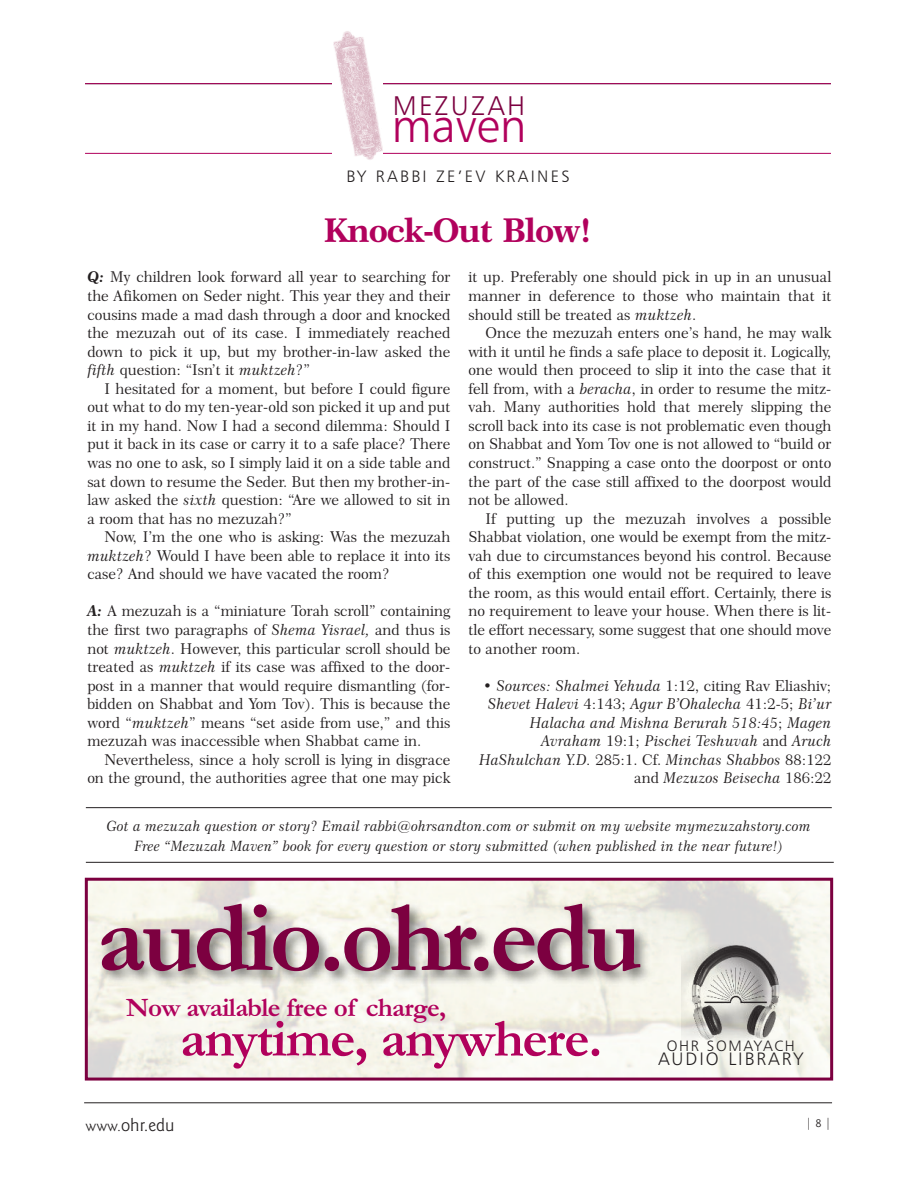
<style>
.page{position:relative;width:918px;height:1188px;background:#fff}
.page>*{position:absolute;margin:0;border:0;box-sizing:border-box;transform-origin:0 0}
.t1{font:700 102px "Garamond";letter-spacing:-.04em;color:#7c0040}
.t2{font:700 54px "Garamond";letter-spacing:-.025em;color:#b1015c}
.t3{font:48px "Humanist 777 BT Light B";color:#b1015c}
.t4{font:33px "Century 751 BT Bold B";letter-spacing:-.03em;color:#b1015c}
.t5{font:700 27px "Garamond";letter-spacing:-.025em;color:#b1015c}
.t6{font:27px "Humanist 777 BT Light B";letter-spacing:.085em;color:#7c0040}
.t7{font:18px "Humanist 777 BT Light B";letter-spacing:.11em;color:#231f20}
.t8{font:300 18px "Goudy Sans IT Cby BT";color:#231f20}
.t9{font:16.5px "Humanist 777 BT Light B";letter-spacing:.14em;color:#231f20}
.t10{font:15px/18.6px "Century 751 BT Roman No 2 B";color:#231f20;text-align:justify}
.t11{font:15px/18.6px "Century 751 BT No 2 Italic B";color:#231f20;text-align:right}
.t12{font:15px "Humanist 777 BT Light B";letter-spacing:.11em;color:#231f20}
.t13{font:300 15px "Goudy Sans IT Cby BT";color:#231f20}
.t14{font:14.25px/20.1px "Century 751 BT No 2 Italic B";color:#231f20;text-align:center}
.t15{font:300 12px "Goudy Sans IT Cby BT";color:#231f20}
.s1{font-family:"Century 751 BT Bold Italic B"}
.s2{font-family:"Century 751 BT No 2 Italic B"}
.s3{font-family:"Century 751 BT Roman No 2 B"}
.s4{font-size:15px}
</style>
<div class="page">
<hr style="left:84px;top:1103px;width:748px;height:1px;background:#231f20">
<hr style="left:85px;top:153px;width:746px;height:1px;background:#b1015c">
<hr style="left:85px;top:83px;width:746px;height:1px;background:#b1015c">
<img style="left:333px;top:31px;width:50px;height:129px">
<hr style="left:86px;top:807px;width:746px;height:1px;background:#231f20">
<hr style="left:86px;top:862px;width:748px;height:1px;background:#231f20">
<div style="left:85px;top:878px;width:748px;height:203px;border:3px solid #7c0040"></div>
<img style="left:84px;top:877px;width:630px;height:165px">
<img style="left:682px;top:938px;width:108px;height:113px">
<h3 class="t6" style="left:393px;top:90px;width:134px">MEZUZAH</h3>
<h3 class="t3" style="left:391px;top:97px;width:137px">maven</h3>
<p class="t9" style="left:346px;top:167px;width:225px">BY RABBI ZE’EV KRAINES</p>
<h3 class="t4" style="left:324px;top:212px;width:270px">Knock-Out Blow!</h3>
<p class="t10" style="left:87px;top:268px;width:365px"><span class="s1">Q:</span> My children look forward all year to searching for the Afikomen on Seder night. This year they and their cousins made a mad dash through a door and knocked the mezuzah out of its case. I immediately reached down to pick it up, but my brother-in-law asked the <span class="s2">fifth</span> question: “Isn’t it <span class="s2">muktzeh</span>?”</p>
<p class="t10" style="left:87px;top:379px;width:365px;text-indent:17px">I hesitated for a moment, but before I could figure out what to do my ten-year-old son picked it up and put it in my hand. Now I had a second dilemma: Should I put it back in its case or carry it to a safe place? There was no one to ask, so I simply laid it on a side table and sat down to resume the Seder. But then my brother-in&shy;law asked the <span class="s2">sixth</span> question: “Are we allowed to sit in a room that has no mezuzah?”</p>
<p class="t10" style="left:87px;top:528px;width:365px;text-indent:17px">Now, I’m the one who is asking: Was the mezuzah <span class="s2">muktzeh</span>? Would I have been able to replace it into its case? And should we have vacated the room?</p>
<p class="t10" style="left:87px;top:602px;width:365px"><span class="s1">A:</span> A mezuzah is a “miniature Torah scroll” containing the first two paragraphs of <span class="s2">Shema Yisrael,</span> and thus is not <span class="s2">muktzeh</span>. However, this particular scroll should be treated as <span class="s2">muktzeh</span> if its case was affixed to the door&shy;post in a manner that would require dismantling (for&shy;bidden on Shabbat and Yom Tov). This is because the word “<span class="s2">muktzeh</span>” means “set aside from use,” and this mezuzah was inaccessible when Shabbat came in.</p>
<p class="t10" style="left:87px;top:750px;width:365px;text-align:right">Nevertheless, since a holy scroll is lying in disgrace on the ground, the authorities agree that one may pick</p>
<p class="t10" style="left:468px;top:268px;width:365px">it up. Preferably one should pick in up in an unusual manner in deference to those who maintain that it should still be treated as <span class="s2">muktzeh</span>.</p>
<p class="t10" style="left:468px;top:324px;width:365px;text-indent:17px">Once the mezuzah enters one’s hand, he may walk with it until he finds a safe place to deposit it. Logically, one would then proceed to slip it into the case that it fell from, with a <span class="s2">beracha</span>, in order to resume the mitz&shy;vah. Many authorities hold that merely slipping the scroll back into its case is not problematic even though on Shabbat and Yom Tov one is not allowed to “build or construct.” Snapping a case onto the doorpost or onto the part of the case still affixed to the doorpost would not be allowed.</p>
<p class="t10" style="left:468px;top:509px;width:365px;text-indent:17px">If putting up the mezuzah involves a possible Shabbat violation, one would be exempt from the mitz&shy;vah due to circumstances beyond his control. Because of this exemption one would not be required to leave the room, as this would entail effort. Certainly, there is no requirement to leave your house. When there is lit&shy;tle effort necessary, some suggest that one should move to another room.</p>
<p class="t10" style="left:483px;top:676px;width:350px"><span class="s2">• Sources: Shalmei Yehuda</span> 1:12, citing Rav Eliashiv;</p>
<p class="t11" style="left:479px;top:695px;width:354px">Shevet Halevi <span class="s3">4:143;</span> Agur B’Ohalecha <span class="s3">41:2-5;</span> Bi’ur Halacha and Mishna Berurah 518:45<span class="s3">;</span> Magen Avraham <span class="s3">19:1;</span> Pischei Teshuvah <span class="s3">and</span> Aruch HaShulchan Y.D. <span class="s3">285:1. Cf.</span> Minchas Shabbos <span class="s3">88:122 and</span> Mezuzos Beisecha <span class="s3">186:22</span></p>
<p class="t14" style="left:107px;top:816px;width:706px">Got a mezuzah question or story? Email rabbi@ohrsandton.com or submit on my website mymezuzahstory.com<br>Free “Mezuzah Maven” book for every question or story submitted (when published in the near future!)</p>
<h1 class="t1" style="left:97px;top:875px;width:547px">audio.ohr.edu</h1>
<h3 class="t5" style="left:126px;top:991px;width:322px">Now available free of charge,</h3>
<h2 class="t2" style="left:180px;top:1006px;width:424px">anytime, anywhere.</h2>
<p class="t12" style="left:667px;top:1037px;width:130px">OHR SOMAYACH</p>
<p class="t7" style="left:658px;top:1048px;width:147px">AUDIO LIBRARY</p>
<p class="t8" style="left:117px;top:1114px;width:59px"><span class="s4">.</span>ohr.edu</p>
<p class="t13" style="left:86px;top:1117px;width:34px">www</p>
<p class="t15" style="left:806px;top:1116px;width:27px">|8|</p>
</div>
